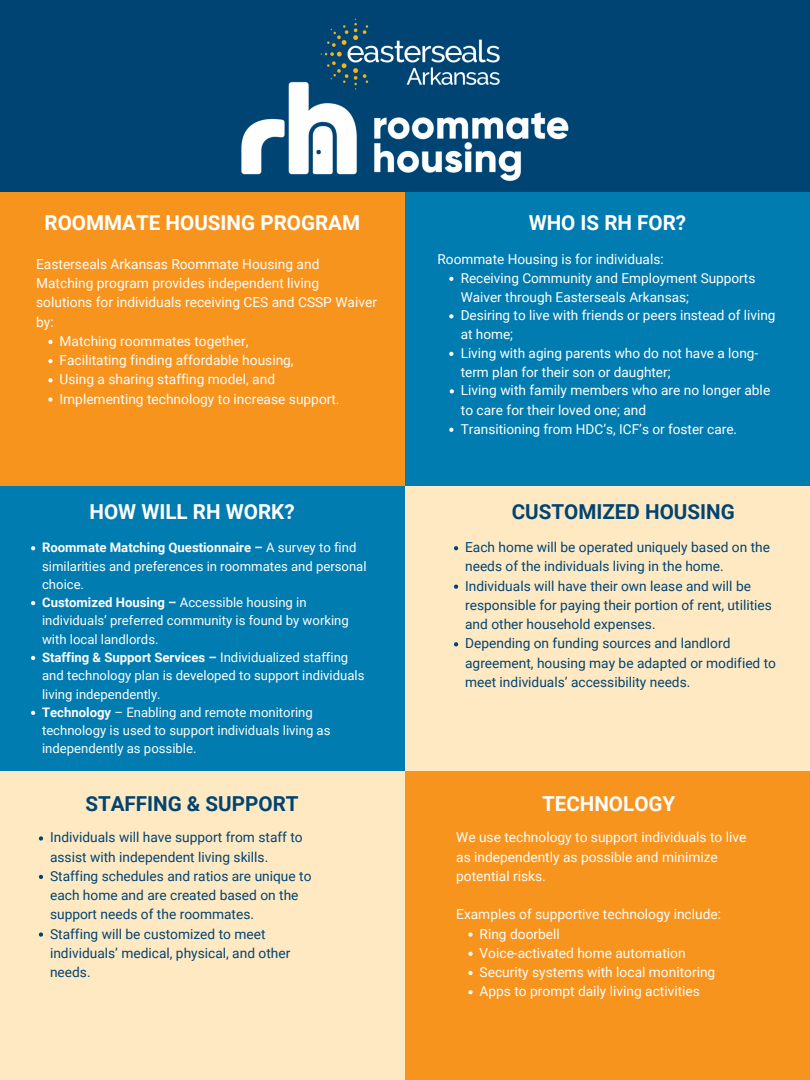
<style>
.page{position:relative;width:810px;height:1080px;background:#fff}
.page>*{position:absolute;margin:0;border:0;box-sizing:border-box;transform-origin:0 0}
.t1{font:700 20.62px "Roboto";color:#fff}
.t2{font:700 20.62px "Roboto";color:#004473}
.t3{font:700 20.62px "Roboto";color:#fdfdfd}
.t4{font:13.75px/19.2px "Roboto";color:#004473}
.t5{font:13.75px/19.2px "Roboto";color:#fdfdfd}
.t6{font:13.75px/19.2px "Roboto";color:#fff}
.t7{font:13.62px/18.8px "Roboto";color:#fff}
.t8{font:13.12px/18.2px "Roboto";color:#fdfdfd}
.s1{font-weight:700}
</style>
<div class="page">
<div style="left:0;top:490px;width:405px;height:590px;background:#ffe9c2"></div>
<div style="left:0;top:0;width:405px;height:486px;background:#f7941e"></div>
<div style="left:405px;top:0;width:405px;height:486px;background:#007cb1"></div>
<div style="left:0;top:0;width:810px;height:191px;background:#004473"></div>
<div style="left:0;top:486px;width:405px;height:285px;background:#007cb1"></div>
<div style="left:405px;top:486px;width:405px;height:285px;background:#ffe9c2"></div>
<div style="left:405px;top:771px;width:405px;height:309px;background:#f7941e"></div>
<img style="left:229px;top:18px;width:351px;height:174px">
<svg style="left:48px;top:340px;width:5px;height:4px"></svg>
<svg style="left:48px;top:359px;width:5px;height:4px"></svg>
<svg style="left:48px;top:378px;width:5px;height:4px"></svg>
<svg style="left:48px;top:397px;width:5px;height:5px"></svg>
<svg style="left:39px;top:836px;width:4px;height:5px"></svg>
<svg style="left:39px;top:875px;width:4px;height:4px"></svg>
<svg style="left:39px;top:932px;width:4px;height:5px"></svg>
<svg style="left:449px;top:277px;width:4px;height:4px"></svg>
<svg style="left:449px;top:314px;width:4px;height:4px"></svg>
<svg style="left:449px;top:352px;width:4px;height:4px"></svg>
<svg style="left:450px;top:389px;width:4px;height:4px"></svg>
<svg style="left:449px;top:428px;width:4px;height:4px"></svg>
<svg style="left:31px;top:546px;width:4px;height:4px"></svg>
<svg style="left:31px;top:601px;width:4px;height:4px"></svg>
<svg style="left:31px;top:656px;width:4px;height:4px"></svg>
<svg style="left:31px;top:711px;width:4px;height:4px"></svg>
<svg style="left:454px;top:546px;width:4px;height:4px"></svg>
<svg style="left:454px;top:585px;width:4px;height:4px"></svg>
<svg style="left:454px;top:642px;width:4px;height:4px"></svg>
<svg style="left:468px;top:932px;width:5px;height:5px"></svg>
<svg style="left:468px;top:952px;width:5px;height:4px"></svg>
<svg style="left:468px;top:971px;width:5px;height:4px"></svg>
<svg style="left:468px;top:990px;width:5px;height:4px"></svg>
<p class="t1" style="left:45px;top:210px;width:317px">ROOMMATE HOUSING PROGRAM</p>
<p class="t5" style="left:36px;top:255px;width:342px">Easterseals Arkansas Roommate Housing and Matching program provides independent living solutions for individuals receiving CES and CSSP Waiver by:</p>
<p class="t5" style="left:60px;top:332px;width:190px">Matching roommates together,</p>
<p class="t5" style="left:60px;top:351px;width:236px">Facilitating finding affordable housing,</p>
<p class="t5" style="left:60px;top:370px;width:217px">Using a sharing staffing model, and</p>
<p class="t5" style="left:60px;top:389px;width:282px">Implementing technology to increase support.</p>
<p class="t1" style="left:529px;top:210px;width:159px">WHO IS RH FOR?</p>
<p class="t7" style="left:438px;top:250px;width:228px">Roommate Housing is for individuals:</p>
<p class="t7" style="left:461px;top:269px;width:296px">Receiving Community and Employment Supports<br>Waiver through Easterseals Arkansas;</p>
<p class="t7" style="left:461px;top:306px;width:316px">Desiring to live with friends or peers instead of living at home;</p>
<p class="t7" style="left:461px;top:344px;width:299px">Living with aging parents who do not have a long&shy;term plan for their son or daughter;</p>
<p class="t6" style="left:461px;top:381px;width:311px">Living with family members who are no longer able to care for their loved one; and</p>
<p class="t7" style="left:461px;top:420px;width:278px">Transitioning from HDC’s, ICF’s or foster care.</p>
<p class="t1" style="left:89px;top:500px;width:207px">HOW WILL RH WORK?</p>
<p class="t2" style="left:512px;top:500px;width:225px">CUSTOMIZED HOUSING</p>
<p class="t8" style="left:42px;top:539px;width:326px"><span class="s1">Roommate Matching Questionnaire –</span> A survey to find similarities and preferences in roommates and personal choice.</p>
<p class="t8" style="left:42px;top:594px;width:308px"><span class="s1">Customized Housing –</span> Accessible housing in individuals’ preferred community is found by working with local landlords.</p>
<p class="t8" style="left:42px;top:648px;width:324px"><span class="s1">Staffing &amp; Support Services –</span> Individualized staffing and technology plan is developed to support individuals living independently.</p>
<p class="t8" style="left:42px;top:703px;width:290px"><span class="s1">Technology</span> – Enabling and remote monitoring technology is used to support individuals living as independently as possible.</p>
<p class="t2" style="left:85px;top:792px;width:215px">STAFFING &amp; SUPPORT</p>
<p class="t4" style="left:50px;top:828px;width:254px">Individuals will have support from staff to assist with independent living skills.</p>
<p class="t4" style="left:50px;top:867px;width:263px">Staffing schedules and ratios are unique to each home and are created based on the support needs of the roommates.</p>
<p class="t4" style="left:50px;top:924px;width:242px">Staffing will be customized to meet individuals’ medical, physical, and other needs.</p>
<p class="t4" style="left:465px;top:538px;width:306px">Each home will be operated uniquely based on the needs of the individuals living in the home.</p>
<p class="t4" style="left:465px;top:576px;width:308px">Individuals will have their own lease and will be responsible for paying their portion of rent, utilities and other household expenses.</p>
<p class="t4" style="left:465px;top:634px;width:312px">Depending on funding sources and landlord agreement, housing may be adapted or modified to meet individuals’ accessibility needs.</p>
<p class="t3" style="left:542px;top:792px;width:135px">TECHNOLOGY</p>
<p class="t5" style="left:456px;top:828px;width:292px">We use technology to support individuals to live as independently as possible and minimize potential risks.</p>
<p class="t5" style="left:456px;top:905px;width:266px">Examples of supportive technology include:</p>
<p class="t5" style="left:480px;top:924px;width:82px">Ring doorbell</p>
<p class="t5" style="left:480px;top:943px;width:208px">Voice-activated home automation</p>
<p class="t5" style="left:480px;top:963px;width:237px">Security systems with local monitoring</p>
<p class="t5" style="left:480px;top:982px;width:222px">Apps to prompt daily living activities</p>
</div>
